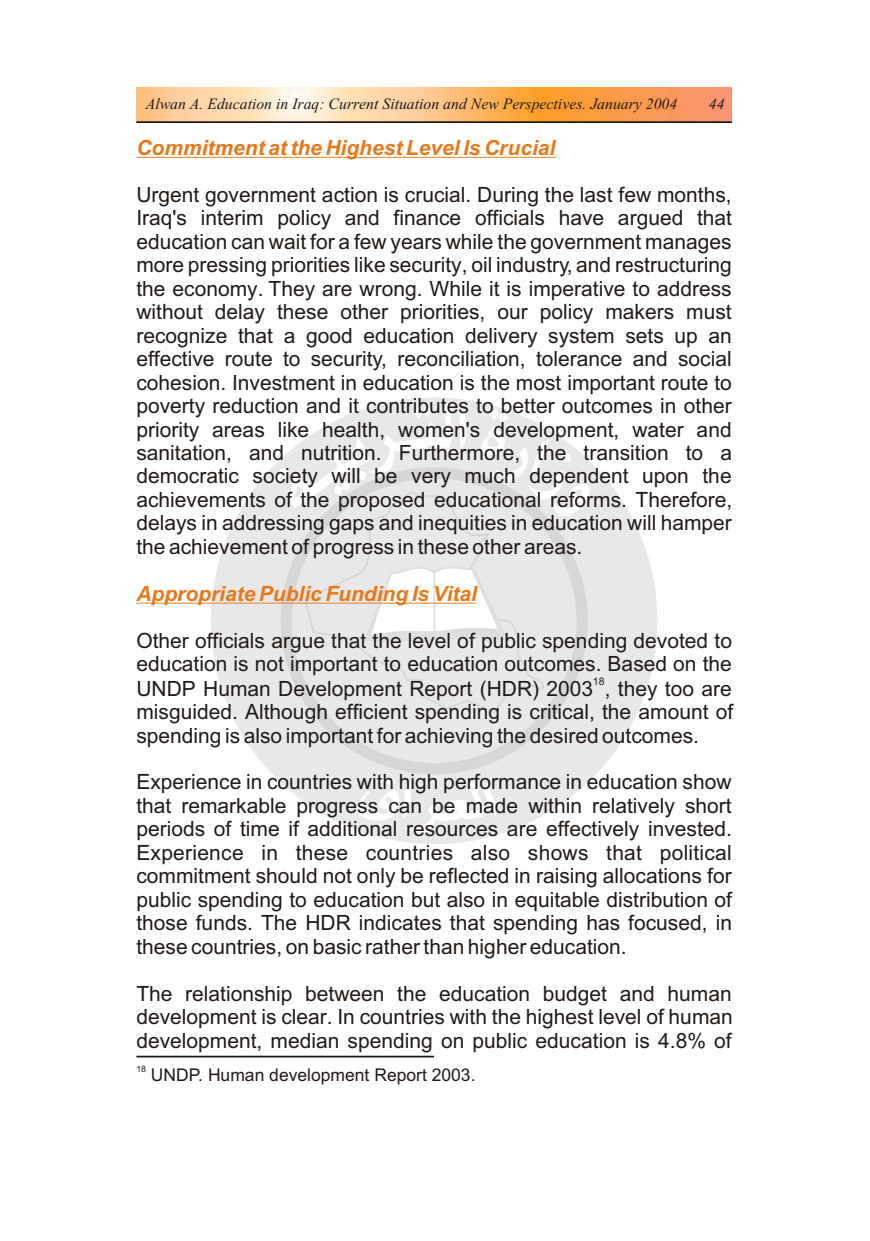
<style>
.page{position:relative;width:870px;height:1241px;background:#fff}
.page>*{position:absolute;margin:0;border:0;box-sizing:border-box;transform-origin:0 0}
.t1{font:21px/23.4px "Arial";color:#1f1a17;text-align:justify}
.t2{font:italic 700 21px "Arial";color:#e8781a}
.t3{font:17.5px "Arial";color:#1f1a17}
.t4{font:italic 15.75px "Times New Roman";color:#1f1a17}
.t5{font:10.5px "Arial";color:#1f1a17}
.t6{font:8.75px "Arial";color:#1f1a17}
</style>
<div class="page">
<div style="left:211px;top:397px;width:446px;height:447px;background:#e8e8e8;border-radius:50%"></div>
<svg style="left:358px;top:775px;width:139px;height:58px"></svg>
<svg style="left:281px;top:517px;width:307px;height:257px"></svg>
<svg style="left:303px;top:517px;width:242px;height:197px"></svg>
<svg style="left:274px;top:402px;width:316px;height:115px"></svg>
<svg style="left:362px;top:561px;width:149px;height:82px"></svg>
<hr style="left:433px;top:573px;width:2px;height:59px;background:#dedede">
<hr style="left:136px;top:157px;width:419px;height:1px;background:#e8781a">
<hr style="left:136px;top:603px;width:340px;height:1px;background:#e8781a">
<hr style="left:136px;top:1056px;width:298px;height:1px;background:#1f1a17">
<svg style="left:136px;top:87px;width:596px;height:34px;background:#fdbe82"></svg>
<hr style="left:136px;top:121px;width:596px;height:2px;background:#1f1a17">
<p class="t4" style="left:146px;top:98px;width:533px">Alwan A. Education in Iraq: Current Situation and New Perspectives. January 2004</p>
<p class="t4" style="left:709px;top:98px;width:17px">44</p>
<p class="t2" style="left:136px;top:140px;width:420px">Commitment at the Highest Level Is Crucial</p>
<p class="t1" style="left:136px;top:185px;width:597px">Urgent government action is crucial. During the last few months, Iraq's interim policy and finance officials have argued that education can wait for a few years while the government manages more pressing priorities like security, oil industry, and restructuring the economy. They are wrong. While it is imperative to address without delay these other priorities, our policy makers must recognize that a good education delivery system sets up an effective route to security, reconciliation, tolerance and social cohesion. Investment in education is the most important route to poverty reduction and it contributes to better outcomes in other priority areas like health, women's development, water and sanitation, and nutrition. Furthermore, the transition to a democratic society will be very much dependent upon the achievements of the proposed educational reforms. Therefore, delays in addressing gaps and inequities in education will hamper the achievement of progress in these other areas.</p>
<p class="t2" style="left:136px;top:585px;width:342px">Appropriate Public Funding Is Vital</p>
<p class="t1" style="left:136px;top:630px;width:597px">Other officials argue that the level of public spending devoted to education is not important to education outcomes. Based on the</p>
<p class="t5" style="left:593px;top:677px;width:13px">18</p>
<p class="t1" style="left:136px;top:678px;width:598px">UNDP Human Development Report (HDR) 2003 , they too are misguided. Although efficient spending is critical, the amount of spending is also important for achieving the desired outcomes.</p>
<p class="t1" style="left:136px;top:772px;width:597px">Experience in countries with high performance in education show that remarkable progress can be made within relatively short periods of time if additional resources are effectively invested.<br>Experience in these countries also shows that political commitment should not only be reflected in raising allocations for public spending to education but also in equitable distribution of those funds. The HDR indicates that spending has focused, in these countries, on basic rather than higher education.</p>
<p class="t1" style="left:136px;top:983px;width:598px">The relationship between the education budget and human development is clear. In countries with the highest level of human development, median spending on public education is 4.8% of</p>
<p class="t6" style="left:136px;top:1066px;width:11px">18</p>
<p class="t3" style="left:151px;top:1068px;width:326px">UNDP. Human development Report 2003.</p>
</div>
